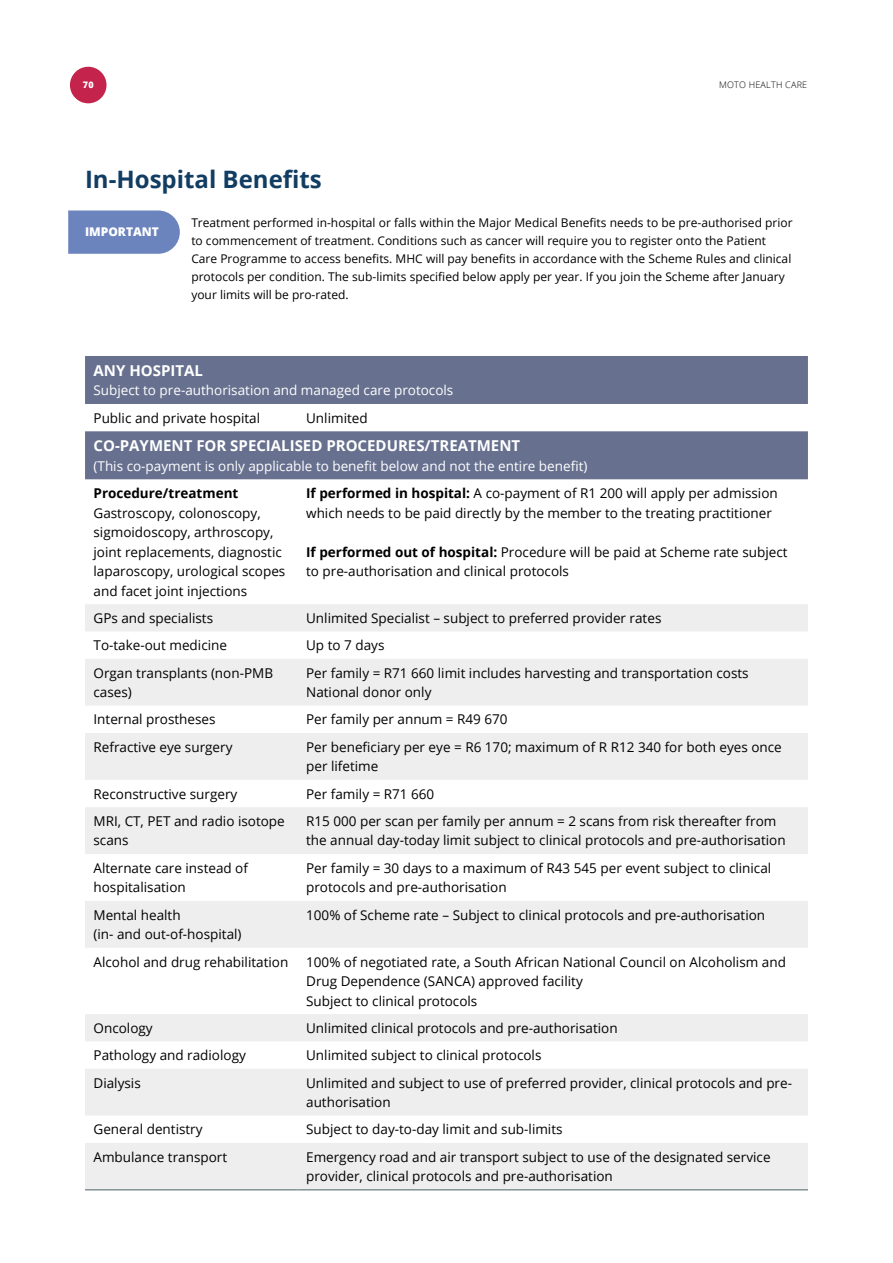
<style>
.page{position:relative;width:893px;height:1263px;background:#fff}
.page>*{position:absolute;margin:0;border:0;box-sizing:border-box;transform-origin:0 0}
.t1{font:700 24px "Open Sans";color:#123d63}
.t2{font:700 15px "Open Sans";color:#fff}
.t3{font:13.5px/19.5px "Open Sans";color:#000}
.t4{font:13.5px "Open Sans";color:#fff}
.t5{font:700 13.5px "Open Sans";color:#000}
.t6{font:12px/18px "Open Sans";color:#000}
.t7{font:800 12px "Open Sans";color:#fff}
.t8{font:300 9px "Open Sans";letter-spacing:.025em;color:#000}
.t9{font:800 9px "Open Sans";color:#fff}
.s1{font-weight:700}
</style>
<div class="page">
<svg style="left:68px;top:210px;width:112px;height:44px;background:#738bc1"></svg>
<svg style="left:85px;top:356px;width:723px;height:123px;fill:#67718f"></svg>
<svg style="left:85px;top:604px;width:723px;height:585px;fill:#eee"></svg>
<hr style="left:85px;top:1189px;width:213px;height:1px;background:#859195">
<hr style="left:298px;top:1189px;width:510px;height:1px;background:#859195">
<div style="left:70px;top:67px;width:37px;height:36px;background:#c4234c;border-radius:50%"></div>
<p class="t9" style="left:83px;top:78px;width:12px">70</p>
<p class="t8" style="left:719px;top:79px;width:90px">MOTO HEALTH CARE</p>
<h1 class="t1" style="left:85px;top:163px;width:238px">In-Hospital Benefits</h1>
<p class="t7" style="left:85px;top:222px;width:75px">IMPORTANT</p>
<p class="t6" style="left:191px;top:213px;width:603px">Treatment performed in-hospital or falls within the Major Medical Benefits needs to be pre-authorised prior to commencement of treatment. Conditions such as cancer will require you to register onto the Patient Care Programme to access benefits. MHC will pay benefits in accordance with the Scheme Rules and clinical protocols per condition. The sub-limits specified below apply per year. If you join the Scheme after January your limits will be pro-rated.</p>
<p class="t2" style="left:94px;top:360px;width:111px">ANY HOSPITAL</p>
<p class="t4" style="left:94px;top:381px;width:361px">Subject to pre-authorisation and managed care protocols</p>
<p class="t3" style="left:94px;top:408px;width:168px">Public and private hospital</p>
<p class="t3" style="left:306px;top:408px;width:63px">Unlimited</p>
<p class="t2" style="left:94px;top:435px;width:428px">CO-PAYMENT FOR SPECIALISED PROCEDURES/TREATMENT</p>
<p class="t4" style="left:94px;top:457px;width:495px">(This co-payment is only applicable to benefit below and not the entire benefit)</p>
<p class="t5" style="left:94px;top:484px;width:146px">Procedure/treatment</p>
<p class="t3" style="left:94px;top:503px;width:193px">Gastroscopy, colonoscopy, sigmoidoscopy, arthroscopy, joint replacements, diagnostic laparoscopy, urological scopes and facet joint injections</p>
<p class="t3" style="left:306px;top:483px;width:473px"><span class="s1">If performed in hospital:</span> A co-payment of R1 200 will apply per admission which needs to be paid directly by the member to the treating practitioner</p>
<p class="t3" style="left:306px;top:542px;width:483px"><span class="s1">If performed out of hospital:</span> Procedure will be paid at Scheme rate subject to pre-authorisation and clinical protocols</p>
<p class="t3" style="left:94px;top:608px;width:121px">GPs and specialists</p>
<p class="t3" style="left:306px;top:608px;width:357px">Unlimited Specialist – subject to preferred provider rates</p>
<p class="t3" style="left:94px;top:635px;width:135px">To-take-out medicine</p>
<p class="t3" style="left:306px;top:635px;width:80px">Up to 7 days</p>
<p class="t3" style="left:94px;top:663px;width:181px">Organ transplants (non-PMB cases)</p>
<p class="t3" style="left:306px;top:663px;width:444px">Per family = R71 660 limit includes harvesting and transportation costs<br>National donor only</p>
<p class="t3" style="left:94px;top:709px;width:124px">Internal prostheses</p>
<p class="t3" style="left:306px;top:709px;width:203px">Per family per annum = R49 670</p>
<p class="t3" style="left:94px;top:737px;width:140px">Refractive eye surgery</p>
<p class="t3" style="left:306px;top:737px;width:477px">Per beneficiary per eye = R6 170; maximum of R R12 340 for both eyes once per lifetime</p>
<p class="t3" style="left:94px;top:784px;width:145px">Reconstructive surgery</p>
<p class="t3" style="left:306px;top:784px;width:130px">Per family = R71 660</p>
<p class="t3" style="left:94px;top:811px;width:193px">MRI, CT, PET and radio isotope scans</p>
<p class="t3" style="left:306px;top:811px;width:481px">R15 000 per scan per family per annum = 2 scans from risk thereafter from the annual day-today limit subject to clinical protocols and pre-authorisation</p>
<p class="t3" style="left:94px;top:858px;width:156px">Alternate care instead of hospitalisation</p>
<p class="t3" style="left:306px;top:858px;width:467px">Per family = 30 days to a maximum of R43 545 per event subject to clinical protocols and pre-authorisation</p>
<p class="t3" style="left:94px;top:905px;width:150px">Mental health<br>(in- and out-of-hospital)</p>
<p class="t3" style="left:306px;top:905px;width:460px">100% of Scheme rate – Subject to clinical protocols and pre-authorisation</p>
<p class="t3" style="left:94px;top:951px;width:196px">Alcohol and drug rehabilitation</p>
<p class="t3" style="left:306px;top:951px;width:481px">100% of negotiated rate, a South African National Council on Alcoholism and<br>Drug Dependence (SANCA) approved facility<br>Subject to clinical protocols</p>
<p class="t3" style="left:94px;top:1018px;width:61px">Oncology</p>
<p class="t3" style="left:306px;top:1018px;width:313px">Unlimited clinical protocols and pre-authorisation</p>
<p class="t3" style="left:94px;top:1045px;width:154px">Pathology and radiology</p>
<p class="t3" style="left:306px;top:1045px;width:237px">Unlimited subject to clinical protocols</p>
<p class="t3" style="left:94px;top:1072px;width:49px">Dialysis</p>
<p class="t3" style="left:306px;top:1072px;width:487px">Unlimited and subject to use of preferred provider, clinical protocols and pre&shy;authorisation</p>
<p class="t3" style="left:94px;top:1119px;width:111px">General dentistry</p>
<p class="t3" style="left:306px;top:1119px;width:258px">Subject to day-to-day limit and sub-limits</p>
<p class="t3" style="left:94px;top:1147px;width:135px">Ambulance transport</p>
<p class="t3" style="left:306px;top:1147px;width:466px">Emergency road and air transport subject to use of the designated service provider, clinical protocols and pre-authorisation</p>
</div>
